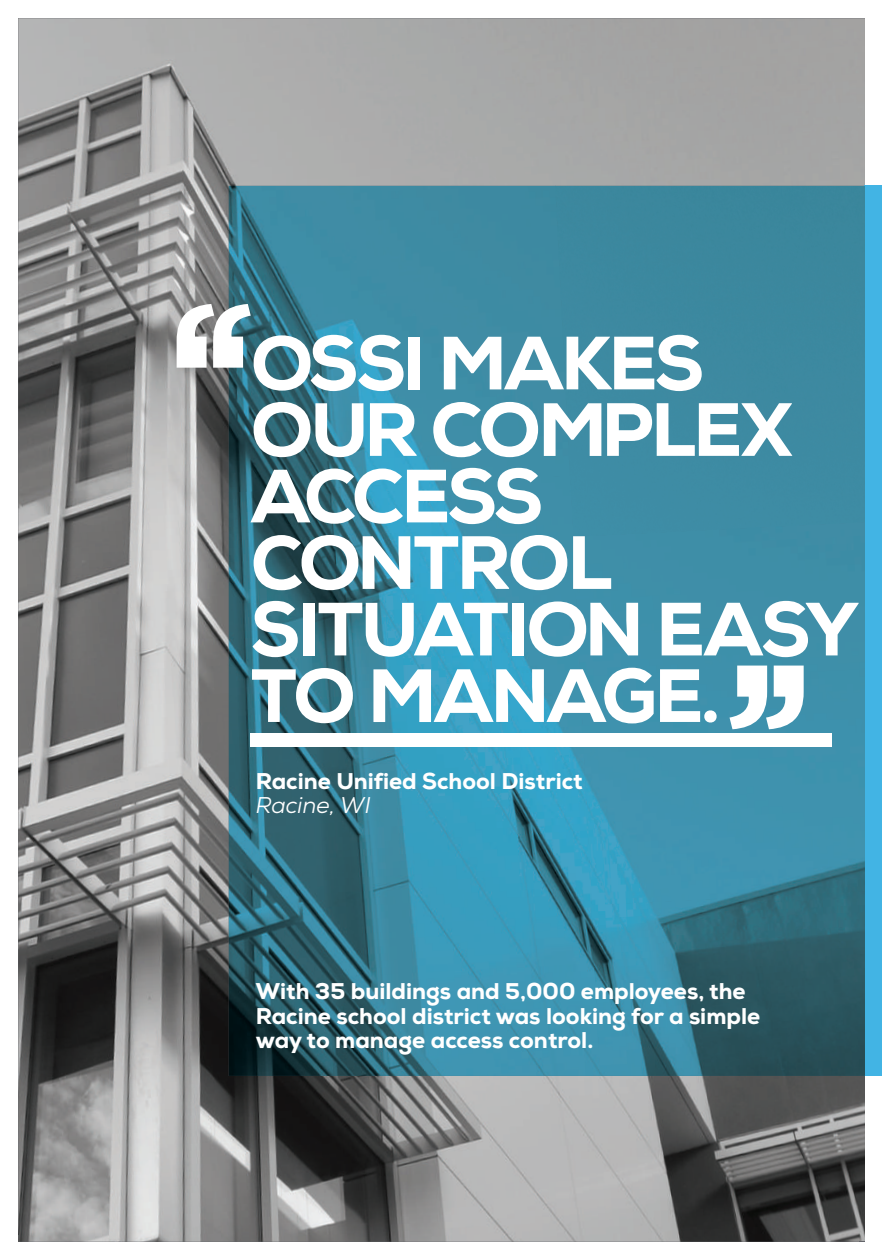
<style>
.page{position:relative;width:882px;height:1260px;background:#fff}
.page>*{position:absolute;margin:0;border:0;box-sizing:border-box;transform-origin:0 0}
.t1{font:800 75.25px/66.5px "Nexa";letter-spacing:-.04em;color:#fff}
.t2{font:800 22.75px/24.5px "Nexa";color:#fff}
.t3{font:italic 22.75px "Nexa";color:#fff}
</style>
<div class="page">
<img style="left:18px;top:18px;width:847px;height:1224px">
<div style="left:865px;top:186px;width:17px;height:890px;background:#42b4e4"></div>
<img style="left:229px;top:186px;width:326px;height:289px">
<div style="left:555px;top:186px;width:310px;height:336px;background:#3d89a0"></div>
<img style="left:229px;top:475px;width:357px;height:307px">
<div style="left:573px;top:522px;width:292px;height:369px;background:#3f91ad"></div>
<img style="left:229px;top:782px;width:372px;height:294px">
<img style="left:591px;top:891px;width:274px;height:185px">
<div style="left:251px;top:733px;width:581px;height:14px;background:#fff"></div>
<svg style="left:730px;top:666px;width:74px;height:63px"></svg>
<svg style="left:177px;top:304px;width:74px;height:64px"></svg>
<h1 class="t1" style="left:251px;top:330px;width:609px">OSSI MAKES<br>OUR COMPLEX<br>ACCESS<br>CONTROL<br>SITUATION EASY<br>TO MANAGE.</h1>
<p class="t2" style="left:256px;top:769px;width:329px">Racine Unified School District</p>
<p class="t3" style="left:256px;top:791px;width:117px">Racine, WI</p>
<p class="t2" style="left:256px;top:979px;width:506px">With 35 buildings and 5,000 employees, the<br>Racine school district was looking for a simple way to manage access control.</p>
</div>
